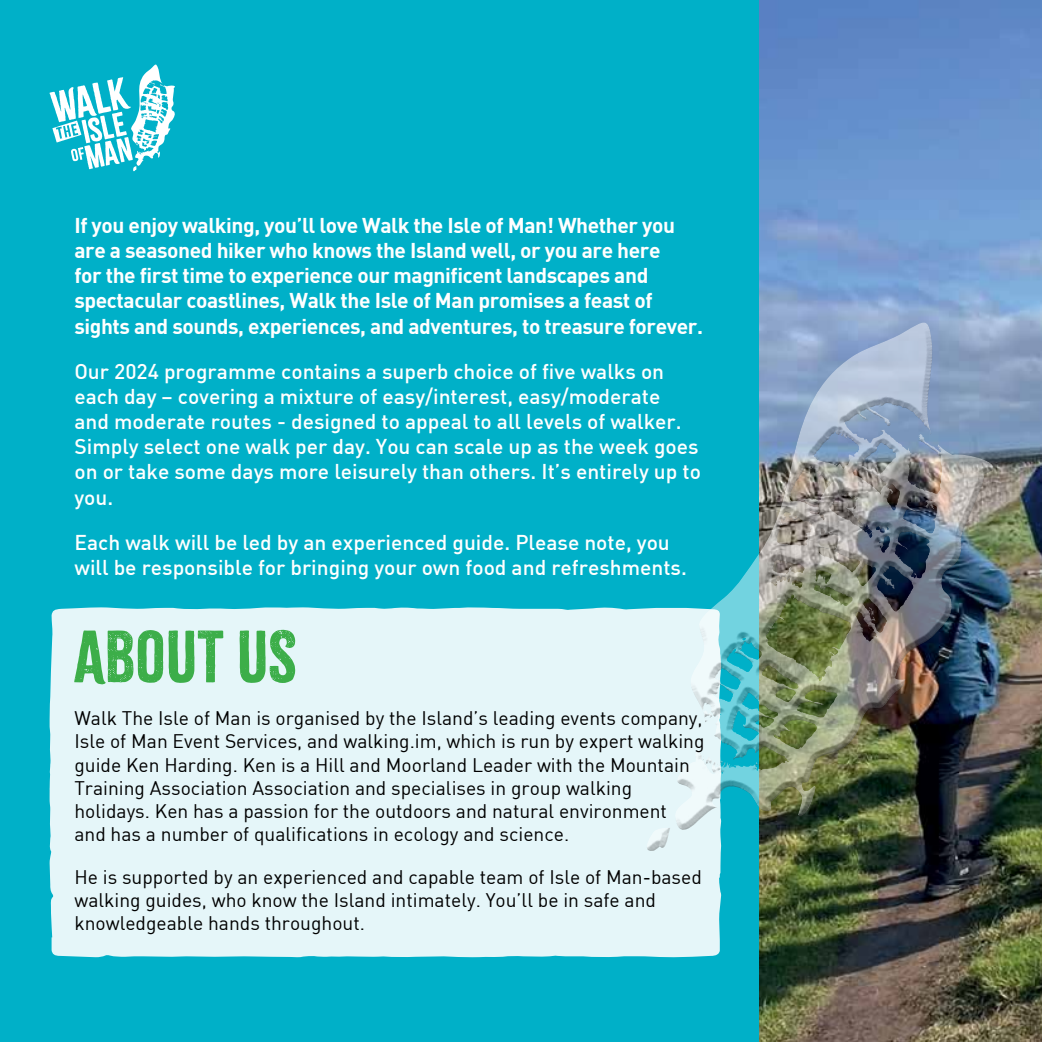
<style>
.page{position:relative;width:1042px;height:1042px;background:#fff}
.page>*{position:absolute;margin:0;border:0;box-sizing:border-box;transform-origin:0 0}
.t1{font:64.75px "Citrus Gothic";color:#3cae49}
.t2{font:500 21px/25.2px "DIN";color:#fff}
.t3{font:700 21px/25.2px "DIN";letter-spacing:-.02em;color:#fff}
.t4{font:19.25px/23.1px "DIN";color:#000}
</style>
<div class="page">
<div style="left:0;top:0;width:759px;height:1042px;background:#00b0c8"></div>
<img style="left:759px;top:0;width:283px;height:1042px">
<div style="left:49px;top:607px;width:671px;height:350px;background:#e5f6f9"></div>
<svg style="left:50px;top:64px;width:125px;height:107px"></svg>
<img style="left:628px;top:283px;width:404px;height:634px">
<p class="t3" style="left:74px;top:212px;width:630px">If you enjoy walking, you’ll love Walk the Isle of Man! Whether you are a seasoned hiker who knows the Island well, or you are here<br>for the first time to experience our magnificent landscapes and spectacular coastlines, Walk the Isle of Man promises a feast of sights and sounds, experiences, and adventures, to treasure forever.</p>
<p class="t2" style="left:74px;top:358px;width:628px">Our 2024 programme contains a superb choice of five walks on each day – covering a mixture of easy/interest, easy/moderate<br>and moderate routes - designed to appeal to all levels of walker.<br>Simply select one walk per day. You can scale up as the week goes on or take some days more leisurely than others. It’s entirely up to you.</p>
<p class="t2" style="left:74px;top:529px;width:614px">Each walk will be led by an experienced guide. Please note, you will be responsible for bringing your own food and refreshments.</p>
<h1 class="t1" style="left:74px;top:616px;width:224px">ABOUT US</h1>
<p class="t4" style="left:74px;top:706px;width:631px">Walk The Isle of Man is organised by the Island’s leading events company, Isle of Man Event Services, and walking.im, which is run by expert walking guide Ken Harding. Ken is a Hill and Moorland Leader with the Mountain Training Association Association and specialises in group walking holidays. Ken has a passion for the outdoors and natural environment<br>and has a number of qualifications in ecology and science.</p>
<p class="t4" style="left:74px;top:865px;width:629px">He is supported by an experienced and capable team of Isle of Man-based walking guides, who know the Island intimately. You’ll be in safe and knowledgeable hands throughout.</p>
</div>
